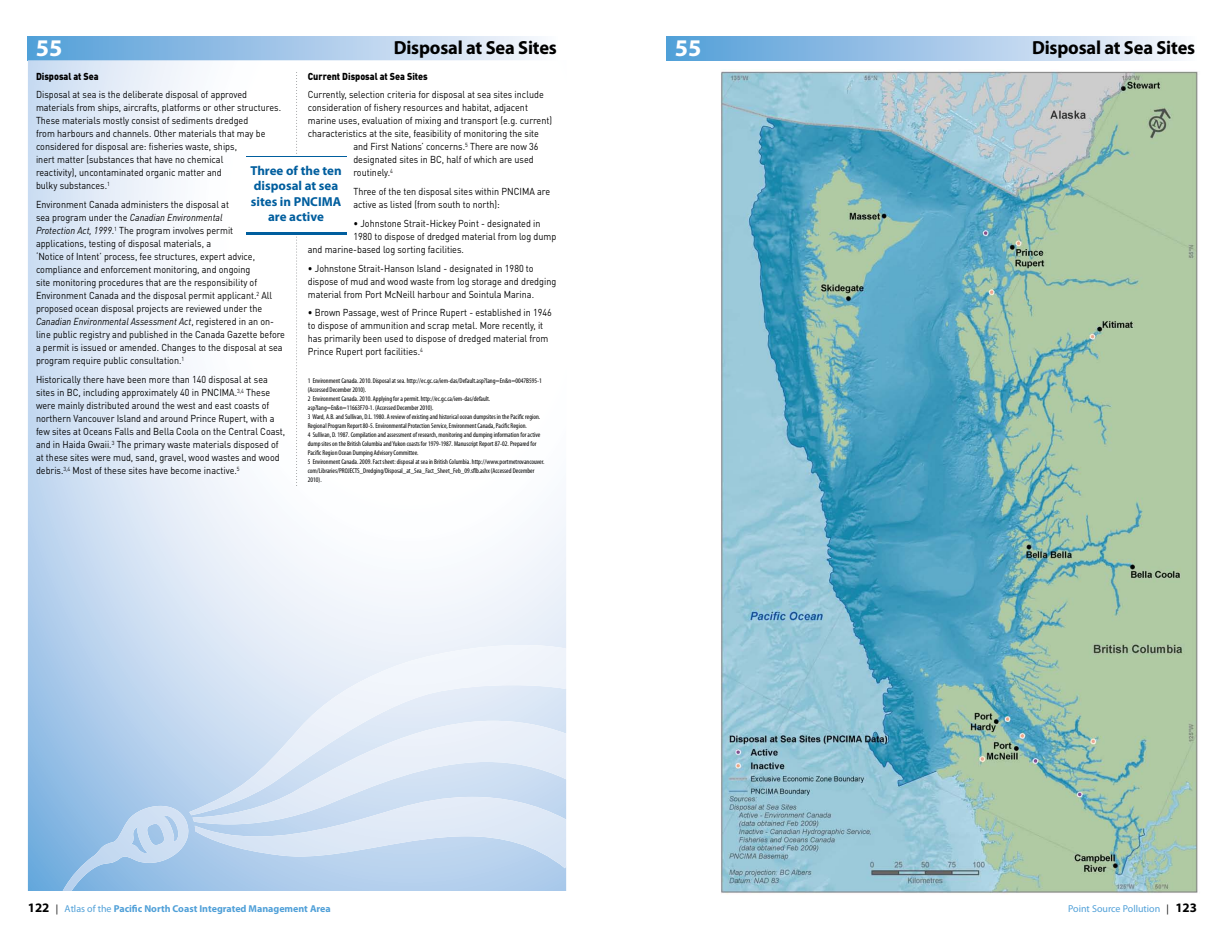
<style>
.page{position:relative;width:1224px;height:936px;background:#fff}
.page>*{position:absolute;margin:0;border:0;box-sizing:border-box;transform-origin:0 0}
.t1{font:700 24px "Myriad Pro";color:#fff}
.t2{font:700 19px "Myriad Pro";letter-spacing:-.01em;color:#000}
.t3{font:700 13px/15.6px "Myriad Pro";color:#005e9e;text-align:center}
.t4{font:10px/13px "DINOT";color:#000;scale:.9 1}
.t5{font:700 10px "Myriad Pro";color:#50a0d8}
.t6{font:900 10px "DINOT";color:#000;scale:.9 1}
.t7{font:10px "Myriad Pro";color:#50a0d8}
.t8{font:condensed 7px/9px "Myriad Pro";color:#000}
.s1{font-style:italic}
.s2{font-size:13px;color:#000}
.s3{font-weight:400;color:#000}
.s4{font-weight:400}
.s5{color:#000}
.s6{font-weight:700;font-size:13px;color:#000}
</style>
<div class="page">
<div style="left:28px;top:36px;width:530px;height:24px;background:linear-gradient(to right,#529cd7,#faf7fc)"></div>
<svg style="left:28px;top:60px;width:538px;height:831px"></svg>
<svg style="left:189px;top:645px;width:377px;height:76px"></svg>
<svg style="left:59px;top:721px;width:508px;height:170px;background:#c4d9f0"></svg>
<div style="left:666px;top:36px;width:531px;height:24px;background:linear-gradient(to right,#529cd7,#faf7fc)"></div>
<svg style="left:296px;top:72px;width:1px;height:414px"></svg>
<img style="left:721px;top:71px;width:477px;height:823px">
<div style="left:246px;top:155px;width:100px;height:77px;background:#fff"></div>
<hr style="left:246px;top:156px;width:100px;height:1px;background:#005e9e">
<hr style="left:246px;top:232px;width:100px;height:3px;background:#005e9e">
<h1 class="t1" style="left:36px;top:39px;width:28px">55</h1>
<h2 class="t2" style="left:394px;top:40px;width:165px">Disposal at Sea Sites</h2>
<h1 class="t1" style="left:675px;top:39px;width:28px">55</h1>
<h2 class="t2" style="left:1032px;top:40px;width:165px">Disposal at Sea Sites</h2>
<p class="t6" style="left:36px;top:72px;width:71px">Disposal at Sea</p>
<p class="t4" style="left:36px;top:89px;width:274px">Disposal at sea is the deliberate disposal of approved materials from ships, aircrafts, platforms or other structures.<br>These materials mostly consist of sediments dredged<br>from harbours and channels. Other materials that may be considered for disposal are: fisheries waste, ships,<br>inert matter (substances that have no chemical<br>reactivity), uncontaminated organic matter and<br>bulky substances.<sup>1</sup></p>
<p class="t4" style="left:36px;top:199px;width:278px">Environment Canada administers the disposal at<br>sea program under the <span class="s1">Canadian Environmental<br>Protection Act, 1999</span>.<sup>1</sup> The program involves permit applications, testing of disposal materials, a<br>‘Notice of Intent’ process, fee structures, expert advice, compliance and enforcement monitoring, and ongoing<br>site monitoring procedures that are the responsibility of Environment Canada and the disposal permit applicant.<sup>2</sup> All proposed ocean disposal projects are reviewed under the <span class="s1">Canadian Environmental Assessment Act</span>, registered in an on&shy;line public registry and published in the Canada Gazette before a permit is issued or amended. Changes to the disposal at sea program require public consultation.<sup>1</sup></p>
<p class="t4" style="left:36px;top:374px;width:278px">Historically there have been more than 140 disposal at sea sites in BC, including approximately 40 in PNCIMA.<sup>3,4</sup> These were mainly distributed around the west and east coasts of northern Vancouver Island and around Prince Rupert, with a few sites at Oceans Falls and Bella Coola on the Central Coast, and in Haida Gwaii.<sup>3</sup> The primary waste materials disposed of at these sites were mud, sand, gravel, wood wastes and wood debris.<sup>3,4</sup> Most of these sites have become inactive.<sup>5</sup></p>
<p class="t6" style="left:308px;top:72px;width:135px">Current Disposal at Sea Sites</p>
<p class="t4" style="left:308px;top:89px;width:264px">Currently, selection criteria for disposal at sea sites include</p>
<p class="t4" style="left:308px;top:102px;width:246px">consideration of fishery resources and habitat, adjacent</p>
<p class="t4" style="left:308px;top:115px;width:273px">marine uses, evaluation of mixing and transport (e.g. current)</p>
<p class="t4" style="left:308px;top:128px;width:258px">characteristics at the site, feasibility of monitoring the site</p>
<p class="t4" style="left:353px;top:141px;width:207px">and First Nations’ concerns.<sup>5</sup> There are now 36</p>
<p class="t4" style="left:353px;top:154px;width:202px">designated sites in BC, half of which are used</p>
<p class="t4" style="left:353px;top:167px;width:45px">routinely.<sup>4</sup></p>
<p class="t4" style="left:353px;top:186px;width:220px">Three of the ten disposal sites within PNCIMA are active as listed (from south to north):</p>
<p class="t4" style="left:353px;top:218px;width:209px">• Johnstone Strait-Hickey Point - designated in</p>
<p class="t4" style="left:353px;top:231px;width:227px">1980 to dispose of dredged material from log dump</p>
<p class="t4" style="left:308px;top:244px;width:175px">and marine-based log sorting facilities.</p>
<p class="t4" style="left:308px;top:263px;width:278px">• Johnstone Strait-Hanson Island - designated in 1980 to dispose of mud and wood waste from log storage and dredging material from Port McNeill harbour and Sointula Marina.</p>
<p class="t4" style="left:308px;top:307px;width:273px">• Brown Passage, west of Prince Rupert - established in 1946 to dispose of ammunition and scrap metal. More recently, it has primarily been used to dispose of dredged material from Prince Rupert port facilities.<sup>4</sup></p>
<h3 class="t3" style="left:250px;top:163px;width:93px">Three of the ten disposal at sea sites in PNCIMA are active</h3>
<p class="t8" style="left:308px;top:377px;width:238px">1 Environment Canada. 2010. Disposal at sea. http://ec.gc.ca/iem-das/Default.asp?lang=En&amp;n=0047B595-1 (Accessed December 2010).<br>2 Environment Canada. 2010. Applying for a permit. http://ec.gc.ca/iem-das/default. asp?lang=En&amp;n=11663F70-1. (Accessed December 2010).<br>3 Ward, A.B. and Sullivan, D.L. 1980. A review of existing and historical ocean dumpsites in the Pacific region.<br>Regional Program Report 80-5. Environmental Protection Service, Environment Canada, Pacific Region.<br>4 Sullivan, D. 1987. Compilation and assessment of research, monitoring and dumping information for active dump sites on the British Columbia and Yukon coasts for 1979-1987. Manuscript Report 87-02. Prepared for Pacific Region Ocean Dumping Advisory Committee.<br>5 Environment Canada. 2009. Fact sheet: disposal at sea in British Columbia. http://www.portmetrovancouver. com/Libraries/PROJECTS_Dredging/Disposal_at_Sea_Fact_Sheet_Feb_09.sflb.ashx (Accessed December 2010).</p>
<p class="t5" style="left:28px;top:905px;width:304px"><span class="s2">122</span> <span class="s3">|</span> <span class="s4">Atlas of the</span> Pacific North Coast Integrated Management Area</p>
<p class="t7" style="left:1068px;top:905px;width:130px">Point Source Pollution <span class="s5">|</span> <span class="s6">123</span></p>
</div>
